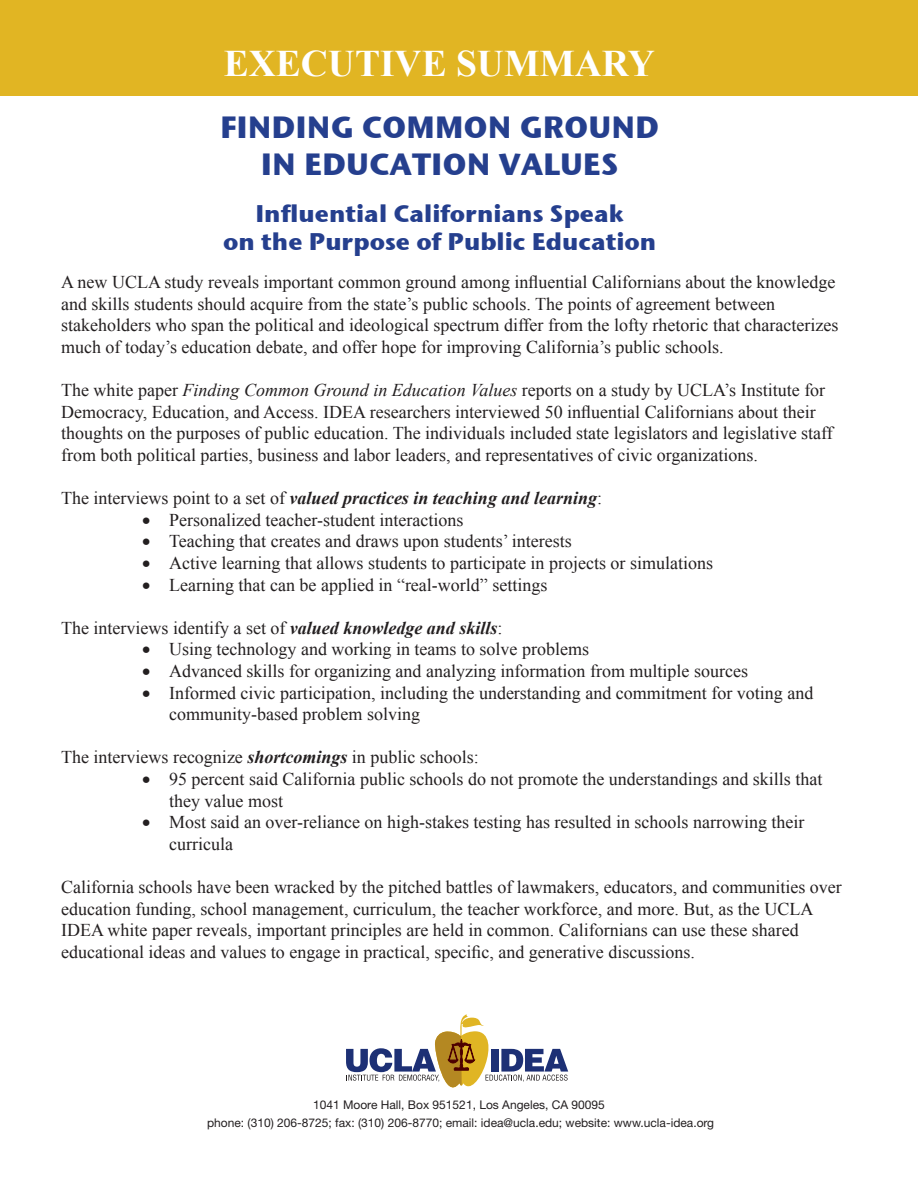
<style>
.page{position:relative;width:918px;height:1188px;background:#fff}
.page>*{position:absolute;margin:0;border:0;box-sizing:border-box;transform-origin:0 0}
.t1{font:700 37.5px "Times New Roman";color:#fff}
.t2{font:700 30.6px/36.8px "Stone Sans ITC";color:#253f8e;text-align:center}
.t3{font:700 24px/28.8px "Stone Sans ITC";color:#253f8e;text-align:center}
.t4{font:18px/21.6px "Times New Roman";color:#231f20}
.t5{font:italic 700 18px "Times New Roman";color:#231f20}
.t6{font:12px/18px "Helvetica Neue";color:#231f20;text-align:center}
.s1{font-style:italic}
.s2{font-weight:400;font-style:normal}
.s3{font-weight:700;font-style:italic}
</style>
<div class="page">
<svg style="left:346px;top:1014px;width:222px;height:74px"></svg>
<div style="left:0;top:1px;width:918px;height:95px;background:#e1b523"></div>
<h1 class="t1" style="left:224px;top:41px;width:432px">EXECUTIVE SUMMARY</h1>
<h2 class="t2" style="left:220px;top:107px;width:441px">FINDING COMMON GROUND<br>IN EDUCATION VALUES</h2>
<h3 class="t3" style="left:223px;top:197px;width:435px">Influential Californians Speak<br>on the Purpose of Public Education</h3>
<p class="t4" style="left:61px;top:271px;width:779px">A new UCLA study reveals important common ground among influential Californians about the knowledge and skills students should acquire from the state’s public schools. The points of agreement between stakeholders who span the political and ideological spectrum differ from the lofty rhetoric that characterizes much of today’s education debate, and offer hope for improving California’s public schools.</p>
<p class="t4" style="left:61px;top:379px;width:773px">The white paper <span class="s1">Finding Common Ground in Education Values</span> reports on a study by UCLA’s Institute for Democracy, Education, and Access. IDEA researchers interviewed 50 influential Californians about their thoughts on the purposes of public education. The individuals included state legislators and legislative staff from both political parties, business and labor leaders, and representatives of civic organizations.</p>
<p class="t5" style="left:61px;top:488px;width:542px"><span class="s2">The interviews point to a set of</span> valued practices in teaching and learning<span class="s2">:</span></p>
<p class="t4" style="left:142px;top:509px;width:323px">• Personalized teacher-student interactions</p>
<p class="t4" style="left:142px;top:530px;width:431px">• Teaching that creates and draws upon students’ interests</p>
<p class="t4" style="left:142px;top:552px;width:572px">• Active learning that allows students to participate in projects or simulations</p>
<p class="t4" style="left:142px;top:574px;width:407px">• Learning that can be applied in “real-world” settings</p>
<p class="t4" style="left:61px;top:617px;width:443px">The interviews identify a set of <span class="s3">valued knowledge and skills</span>:</p>
<p class="t4" style="left:142px;top:638px;width:448px">• Using technology and working in teams to solve problems</p>
<p class="t4" style="left:142px;top:660px;width:608px">• Advanced skills for organizing and analyzing information from multiple sources</p>
<p class="t4" style="left:169px;top:682px;width:646px;text-indent:-27px">• Informed civic participation, including the understanding and commitment for voting and community-based problem solving</p>
<p class="t4" style="left:61px;top:746px;width:419px">The interviews recognize <span class="s3">shortcomings</span> in public schools:</p>
<p class="t4" style="left:169px;top:768px;width:655px;text-indent:-27px">• 95 percent said California public schools do not promote the understandings and skills that they value most</p>
<p class="t4" style="left:169px;top:811px;width:637px;text-indent:-27px">• Most said an over-reliance on high-stakes testing has resulted in schools narrowing their curricula</p>
<p class="t4" style="left:61px;top:876px;width:782px">California schools have been wracked by the pitched battles of lawmakers, educators, and communities over education funding, school management, curriculum, the teacher workforce, and more. But, as the UCLA IDEA white paper reveals, important principles are held in common. Californians can use these shared educational ideas and values to engage in practical, specific, and generative discussions.</p>
<p class="t6" style="left:207px;top:1096px;width:508px">1041 Moore Hall, Box 951521, Los Angeles, CA 90095<br>phone: (310) 206-8725; fax: (310) 206-8770; email: idea@ucla.edu; website: www.ucla-idea.org</p>
</div>
